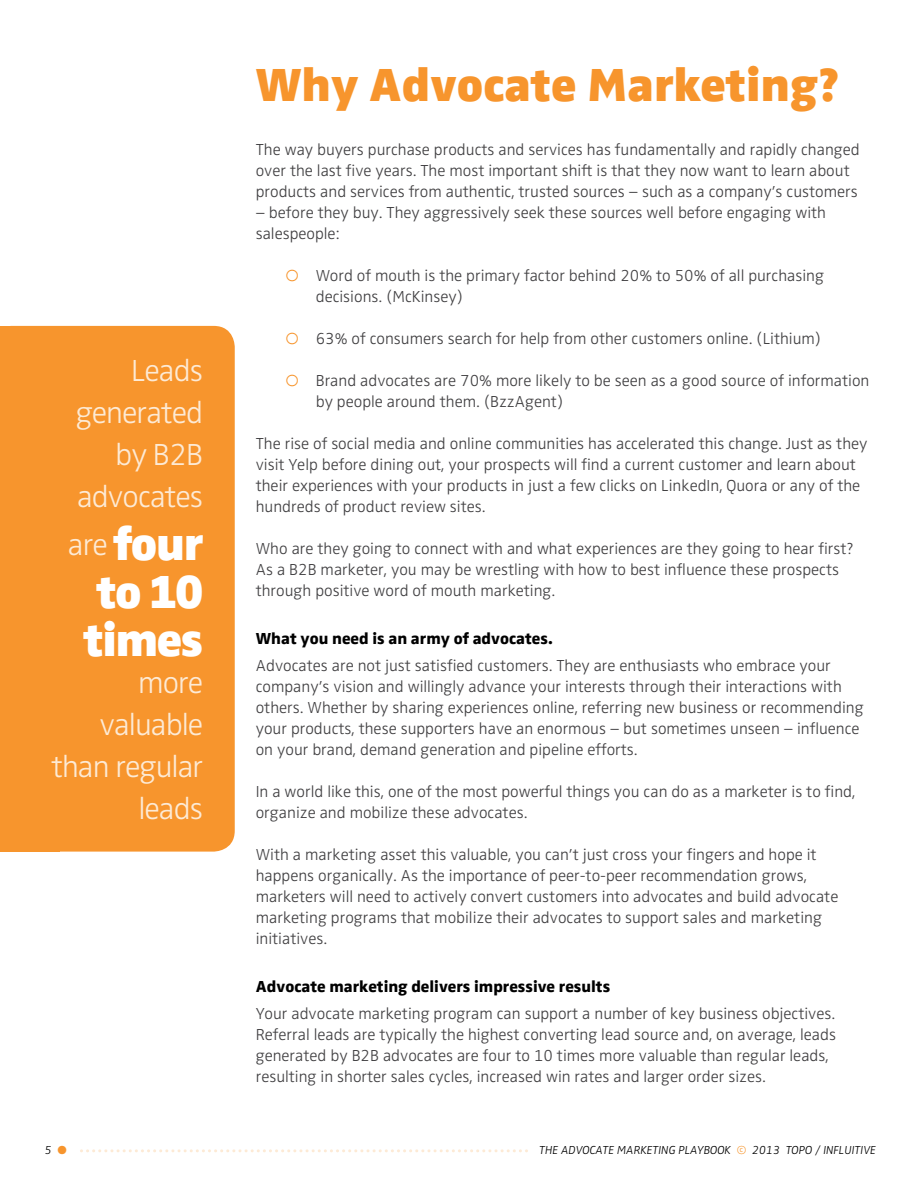
<style>
.page{position:relative;width:918px;height:1188px;background:#fff}
.page>*{position:absolute;margin:0;border:0;box-sizing:border-box;transform-origin:0 0}
.t1{font:48px "Zwo w 8";color:#f7952d}
.t2{font:48px/48px "Zwo w 8";letter-spacing:-.03em;color:#fff;text-align:center}
.t3{font:31.5px/42px "Zwo w 2";letter-spacing:-.03em;color:#fdead5;text-align:right}
.t4{font:16.5px/21px "Zwo w 2";color:#414042}
.t5{font:16.5px "Zwo w 7";color:#000}
.t6{font:12px "Zwo w 2 Italic";color:#000}
.s1{font-family:"Zwo w 2";font-size:31.5px;color:#fdead5}
.s2{font-family:"Zwo w 2 Exp";color:#f7952d}
.s3{font-family:"Zwo w 2";color:#f7952d}
</style>
<div class="page">
<svg style="left:80px;top:1149px;width:448px;height:3px"></svg>
<div style="left:0;top:326px;width:60px;height:526px;background:#f7952d"></div>
<div style="left:60px;top:326px;width:175px;height:526px;background:#f7952d"></div>
<h2 class="t3" style="left:76px;top:349px;width:129px">Leads generated by B2B advocates</h2>
<h1 class="t2" style="left:68px;top:519px;width:137px"><span class="s1">are</span> four to 10 times</h1>
<h2 class="t3" style="left:51px;top:661px;width:153px">more valuable than regular leads</h2>
<h1 class="t1" style="left:256px;top:57px;width:586px">Why Advocate Marketing?</h1>
<p class="t4" style="left:256px;top:139px;width:606px">The way buyers purchase products and services has fundamentally and rapidly changed over the last five years. The most important shift is that they now want to learn about products and services from authentic, trusted sources – such as a company’s customers</p>
<p class="t4" style="left:256px;top:202px;width:572px">– before they buy. They aggressively seek these sources well before engaging with salespeople:</p>
<p class="t4" style="left:316px;top:265px;width:510px;text-indent:-30px"><span class="s2">&amp;</span> Word of mouth is the primary factor behind 20% to 50% of all purchasing decisions. (McKinsey)</p>
<p class="t4" style="left:286px;top:328px;width:537px"><span class="s2">&amp;</span> 63% of consumers search for help from other customers online. (Lithium)</p>
<p class="t4" style="left:316px;top:370px;width:555px;text-indent:-30px"><span class="s2">&amp;</span> Brand advocates are 70% more likely to be seen as a good source of information by people around them. (BzzAgent)</p>
<p class="t4" style="left:256px;top:433px;width:613px">The rise of social media and online communities has accelerated this change. Just as they visit Yelp before dining out, your prospects will find a current customer and learn about their experiences with your products in just a few clicks on LinkedIn, Quora or any of the hundreds of product review sites.</p>
<p class="t4" style="left:256px;top:538px;width:599px">Who are they going to connect with and what experiences are they going to hear first?<br>As a B2B marketer, you may be wrestling with how to best influence these prospects through positive word of mouth marketing.</p>
<p class="t5" style="left:256px;top:629px;width:298px">What you need is an army of advocates.</p>
<p class="t4" style="left:256px;top:655px;width:609px">Advocates are not just satisfied customers. They are enthusiasts who embrace your company’s vision and willingly advance your interests through their interactions with others. Whether by sharing experiences online, referring new business or recommending your products, these supporters have an enormous – but sometimes unseen – influence on your brand, demand generation and pipeline efforts.</p>
<p class="t4" style="left:256px;top:781px;width:601px">In a world like this, one of the most powerful things you can do as a marketer is to find, organize and mobilize these advocates.</p>
<p class="t4" style="left:256px;top:844px;width:584px">With a marketing asset this valuable, you can’t just cross your fingers and hope it happens organically. As the importance of peer-to-peer recommendation grows, marketers will need to actively convert customers into advocates and build advocate marketing programs that mobilize their advocates to support sales and marketing initiatives.</p>
<p class="t5" style="left:256px;top:977px;width:356px">Advocate marketing delivers impressive results</p>
<p class="t4" style="left:256px;top:1003px;width:582px">Your advocate marketing program can support a number of key business objectives.<br>Referral leads are typically the highest converting lead source and, on average, leads generated by B2B advocates are four to 10 times more valuable than regular leads, resulting in shorter sales cycles, increased win rates and larger order sizes.</p>
<p class="t6" style="left:45px;top:1144px;width:24px">5 <span class="s2">'</span></p>
<p class="t6" style="left:539px;top:1144px;width:338px">THE ADVOCATE MARKETING PLAYBOOK <span class="s3">©</span> 2013 TOPO / INFLUITIVE</p>
</div>
